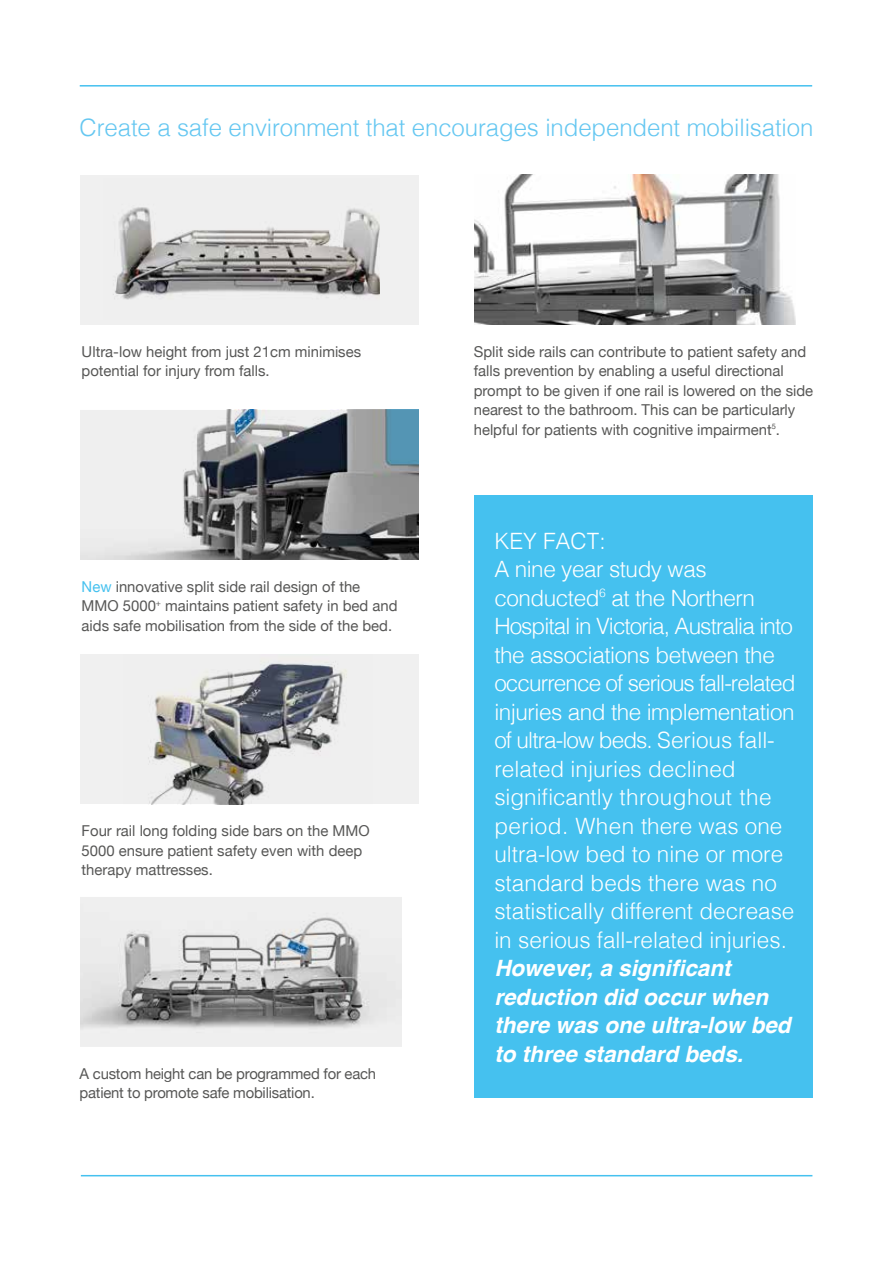
<style>
.page{position:relative;width:893px;height:1263px;background:#fff}
.page>*{position:absolute;margin:0;border:0;box-sizing:border-box;transform-origin:0 0}
.t1{font:300 24px "Helvetica";letter-spacing:-.005em;color:#65c7f1}
.t2{font:300 22.5px/28.5px "Helvetica";color:#fff}
.t3{font:italic 700 22.5px/28.5px "Helvetica";color:#fff}
.t4{font:15px/19.5px "Helvetica Neue";color:#575756}
.s1{color:#45c1ef}
</style>
<div class="page">
<img style="left:81px;top:410px;width:338px;height:150px">
<hr style="left:81px;top:1175px;width:731px;height:1px;background:#45c1ef">
<img style="left:81px;top:897px;width:321px;height:148px">
<div style="left:81px;top:175px;width:338px;height:150px;background:#f0f0f0"></div>
<hr style="left:80px;top:85px;width:732px;height:2px;background:#45c1ef">
<div style="left:104px;top:164px;width:275px;height:189px;background:linear-gradient(to right,#fcfcfc,#fcfcfc)"></div>
<img style="left:104px;top:179px;width:275px;height:141px">
<div style="left:81px;top:654px;width:338px;height:150px;background:#f0f0f0"></div>
<img style="left:474px;top:175px;width:321px;height:150px">
<img style="left:148px;top:661px;width:199px;height:143px">
<div style="left:474px;top:496px;width:338px;height:602px;background:#45c1ef"></div>
<h1 class="t1" style="left:79px;top:107px;width:735px">Create a safe environment that encourages independent mobilisation</h1>
<p class="t4" style="left:82px;top:342px;width:281px">Ultra-low height from just 21cm minimises potential for injury from falls.</p>
<p class="t4" style="left:82px;top:578px;width:317px"><span class="s1">New</span> innovative split side rail design of the<br>MMO 5000<sup>+</sup> maintains patient safety in bed and aids safe mobilisation from the side of the bed.</p>
<p class="t4" style="left:82px;top:822px;width:289px">Four rail long folding side bars on the MMO<br>5000 ensure patient safety even with deep therapy mattresses.</p>
<p class="t4" style="left:80px;top:1064px;width:298px">A custom height can be programmed for each patient to promote safe mobilisation.</p>
<p class="t4" style="left:474px;top:342px;width:341px">Split side rails can contribute to patient safety and falls prevention by enabling a useful directional prompt to be given if one rail is lowered on the side nearest to the bathroom. This can be particularly helpful for patients with cognitive impairment<sup>5</sup>.</p>
<p class="t2" style="left:494px;top:525px;width:303px">KEY FACT:<br>A nine year study was conducted<sup>6</sup> at the Northern<br>Hospital in Victoria, Australia into the associations between the occurrence of serious fall-related injuries and the implementation of ultra-low beds. Serious fall&shy;related injuries declined significantly throughout the period. When there was one ultra-low bed to nine or more standard beds there was no statistically different decrease in serious fall-related injuries.</p>
<h2 class="t3" style="left:494px;top:954px;width:298px">However, a significant reduction did occur when there was one ultra-low bed to three standard beds.</h2>
</div>
